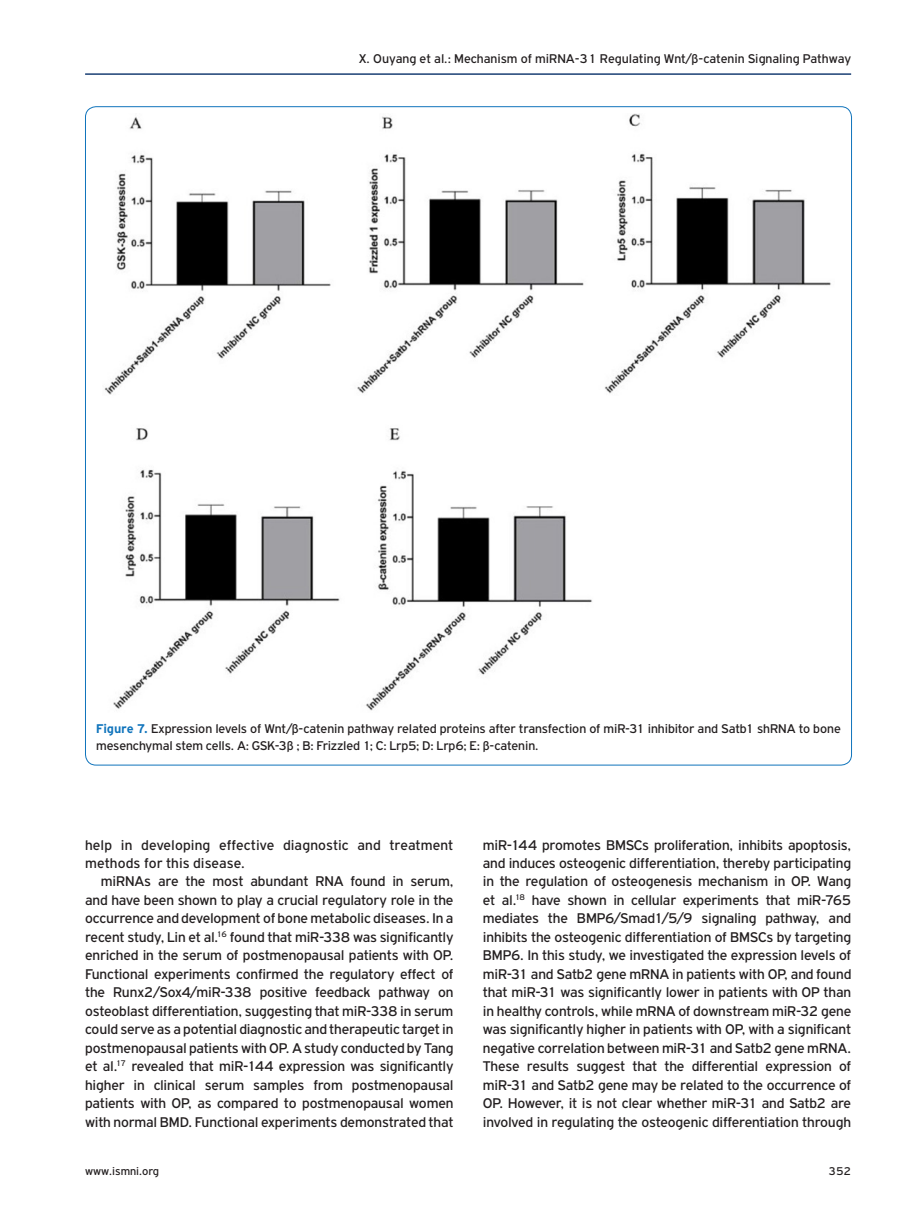
<style>
.page{position:relative;width:915px;height:1212px;background:#fff}
.page>*{position:absolute;margin:0;border:0;box-sizing:border-box;transform-origin:0 0}
.TEXT_BASIC{font:15px/18.5px "PF Highway Gothic";letter-spacing:-.005em;color:#231f20;text-align:justify}
.TEXT_FIGURE-TABLE{font:13.5px/16.2px "PF Highway Gothic";letter-spacing:-.005em;color:#231f20}
.t1{font:12px "PF Highway Gothic";color:#231f20}
.s1{font-weight:700;color:#1074bc}
</style>
<div class="page">
<hr style="left:85px;top:73px;width:765px;height:2px;background:#1a3f74">
<img style="left:104px;top:114px;width:727px;height:597px">
<p class="TEXT_FIGURE-TABLE" style="left:358px;top:50px;width:493px">X. Ouyang et al.: Mechanism of miRNA-31 Regulating Wnt/β-catenin Signaling Pathway</p>
<p class="TEXT_FIGURE-TABLE" style="left:96px;top:721px;width:746px"><span class="s1">Figure 7.</span> Expression levels of Wnt/β-catenin pathway related proteins after transfection of miR-31 inhibitor and Satb1 shRNA to bone mesenchymal stem cells. A: GSK-3β ; B: Frizzled 1; C: Lrp5; D: Lrp6; E: β-catenin.</p>
<p class="TEXT_BASIC" style="left:85px;top:835px;width:369px">help in developing effective diagnostic and treatment methods for this disease.</p>
<p class="TEXT_BASIC" style="left:85px;top:872px;width:370px;text-indent:16px">miRNAs are the most abundant RNA found in serum, and have been shown to play a crucial regulatory role in the occurrence and development of bone metabolic diseases. In a recent study, Lin et al.<sup>16</sup> found that miR-338 was significantly enriched in the serum of postmenopausal patients with OP.<br>Functional experiments confirmed the regulatory effect of the Runx2/Sox4/miR-338 positive feedback pathway on osteoblast differentiation, suggesting that miR-338 in serum could serve as a potential diagnostic and therapeutic target in postmenopausal patients with OP. A study conducted by Tang et al.<sup>17</sup> revealed that miR-144 expression was significantly higher in clinical serum samples from postmenopausal patients with OP, as compared to postmenopausal women with normal BMD. Functional experiments demonstrated that</p>
<p class="TEXT_BASIC" style="left:482px;top:835px;width:370px">miR-144 promotes BMSCs proliferation, inhibits apoptosis, and induces osteogenic differentiation, thereby participating in the regulation of osteogenesis mechanism in OP. Wang et al.<sup>18</sup> have shown in cellular experiments that miR-765 mediates the BMP6/Smad1/5/9 signaling pathway, and inhibits the osteogenic differentiation of BMSCs by targeting BMP6. In this study, we investigated the expression levels of miR-31 and Satb2 gene mRNA in patients with OP, and found that miR-31 was significantly lower in patients with OP than in healthy controls, while mRNA of downstream miR-32 gene was significantly higher in patients with OP, with a significant negative correlation between miR-31 and Satb2 gene mRNA.<br>These results suggest that the differential expression of miR-31 and Satb2 gene may be related to the occurrence of OP. However, it is not clear whether miR-31 and Satb2 are involved in regulating the osteogenic differentiation through</p>
<p class="t1" style="left:85px;top:1165px;width:75px">www.ismni.org</p>
<p class="t1" style="left:828px;top:1165px;width:24px">352</p>
</div>
